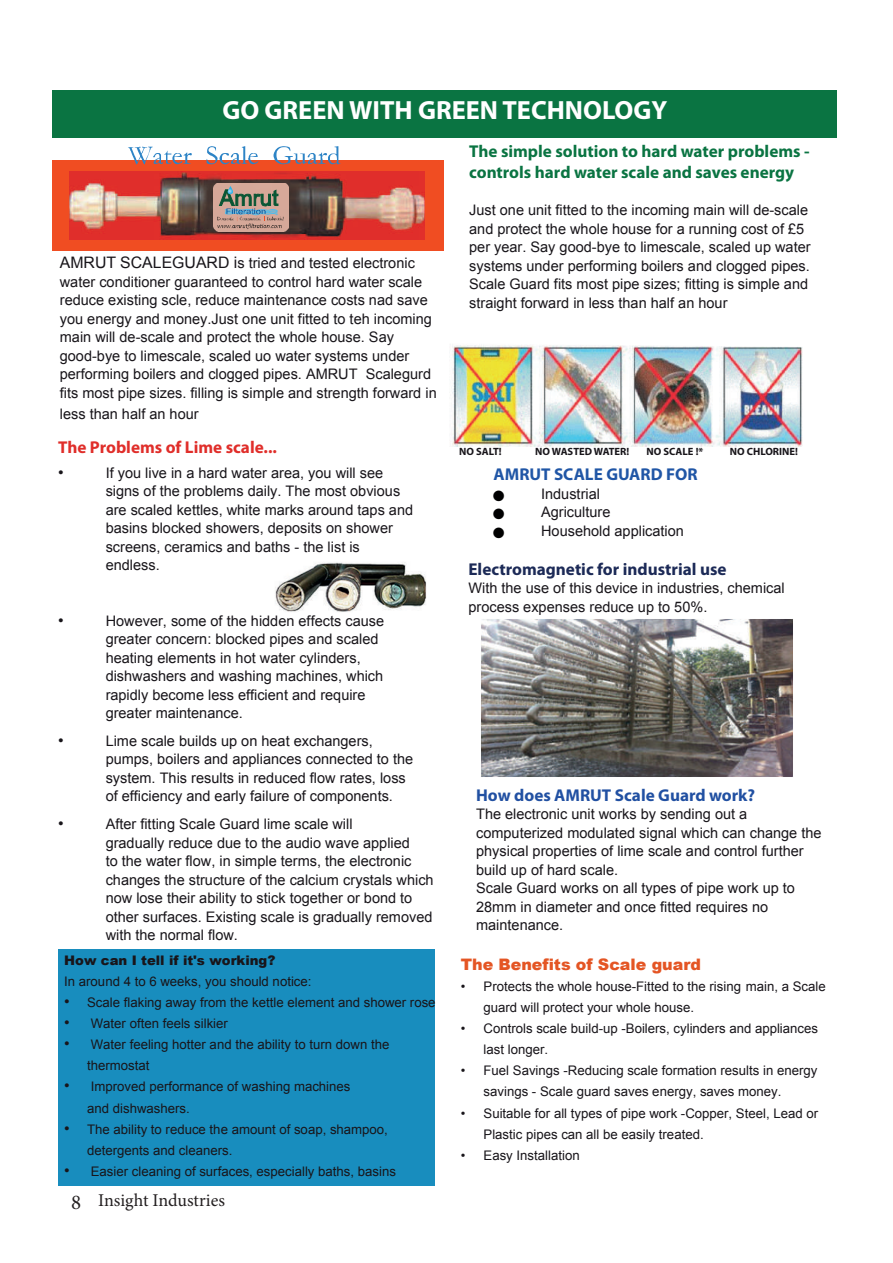
<style>
.page{position:relative;width:893px;height:1263px;background:#fff}
.page>*{position:absolute;margin:0;border:0;box-sizing:border-box;transform-origin:0 0}
.t1{font:700 26.4px "Myriad Pro";color:#fff}
.t2{font:18px "Minion Pro";letter-spacing:-.005em;color:#231f20}
.t3{font:700 17.1px/20.5px "Myriad Pro";color:#0a7442}
.t4{font:700 17.1px "Myriad Pro";color:#1c2a57}
.t5{font:700 17.1px "Myriad Pro";color:#2150a2}
.t6{font:700 17.1px "Myriad Pro";color:#e02e2a}
.t7{font:700 17.1px "Myriad Pro";color:#2056a6}
.t8{font:900 15.9px "Arial";color:#e45524}
.t9{font:15.9px "Arial";color:#18151a}
.t10{font:14.55px/18.5px "Arial";color:#18151a}
.t11{font:13.2px/21.1px "Arial";color:#18151a}
.t12{font:900 13.2px "Arial";color:#18151a}
.t13{font:700 10.5px "Myriad Pro";color:#18151a}
.t14{font:10.5px "Webdings";color:#000001}
.s1{font-size:15.9px}
.s2{font-size:21px}
</style>
<div class="page">
<div style="left:58px;top:949px;width:377px;height:237px;background:#188dbe"></div>
<img style="left:451px;top:345px;width:352px;height:102px">
<div style="left:52px;top:90px;width:784px;height:48px;background:#0a7442"></div>
<div style="left:52px;top:160px;width:391px;height:91px;background:#f04d22"></div>
<img style="left:70px;top:172px;width:354px;height:68px">
<img style="left:214px;top:184px;width:75px;height:47px">
<svg style="left:217px;top:186px;width:66px;height:43px;background:#a19489"></svg>
<svg style="left:128px;top:146px;width:212px;height:18px"></svg>
<img style="left:275px;top:562px;width:151px;height:50px">
<img style="left:481px;top:619px;width:312px;height:158px">
<h1 class="t1" style="left:222px;top:93px;width:447px">GO GREEN WITH GREEN TECHNOLOGY</h1>
<p class="t10" style="left:60px;top:254px;width:378px"><span class="s1">AMRUT SCALEGUARD i</span>s tried and tested electronic water conditioner guaranteed to control hard water scale reduce existing scle, reduce maintenance costs nad save you energy and money.Just one unit fitted to teh incoming main will de-scale and protect the whole house. Say good-bye to limescale, scaled uo water systems under performing boilers and clogged pipes. AMRUT Scalegurd fits most pipe sizes. filling is simple and strength forward in</p>
<p class="t10" style="left:60px;top:404px;width:140px">less than half an hour</p>
<p class="t6" style="left:58px;top:436px;width:220px">The Problems of Lime scale...</p>
<p class="t9" style="left:58px;top:461px;width:7px">•</p>
<p class="t10" style="left:106px;top:463px;width:309px">If you live in a hard water area, you will see signs of the problems daily. The most obvious are scaled kettles, white marks around taps and basins blocked showers, deposits on shower screens, ceramics and baths - the list is endless.</p>
<p class="t9" style="left:58px;top:609px;width:7px">•</p>
<p class="t10" style="left:106px;top:611px;width:280px">However, some of the hidden effects cause greater concern: blocked pipes and scaled heating elements in hot water cylinders, dishwashers and washing machines, which rapidly become less efficient and require greater maintenance.</p>
<p class="t9" style="left:58px;top:729px;width:7px">•</p>
<p class="t10" style="left:106px;top:731px;width:309px">Lime scale builds up on heat exchangers, pumps, boilers and appliances connected to the system. This results in reduced flow rates, loss of efficiency and early failure of components.</p>
<p class="t9" style="left:58px;top:812px;width:7px">•</p>
<p class="t10" style="left:106px;top:815px;width:329px">After fitting Scale Guard lime scale will<br>gradually reduce due to the audio wave applied<br>to the water flow, in simple terms, the electronic changes the structure of the calcium crystals which now lose their ability to stick together or bond to other surfaces. Existing scale is gradually removed with the normal flow.</p>
<p class="t12" style="left:64px;top:950px;width:213px">How can I tell if it's working?</p>
<p class="t11" style="left:64px;top:970px;width:249px">In around 4 to 6 weeks, you should notice:</p>
<p class="t11" style="left:64px;top:991px;width:373px"><span class="s1">•</span> Scale flaking away from the kettle element and shower rose</p>
<p class="t11" style="left:64px;top:1013px;width:165px"><span class="s1">•</span> Water often feels silkier</p>
<p class="t11" style="left:87px;top:1034px;width:304px;text-indent:-23px"><span class="s1">•</span> Water feeling hotter and the ability to turn down the thermostat</p>
<p class="t11" style="left:87px;top:1076px;width:265px;text-indent:-23px"><span class="s1">•</span> Improved performance of washing machines and dishwashers.</p>
<p class="t11" style="left:87px;top:1118px;width:302px;text-indent:-23px"><span class="s1">•</span> The ability to reduce the amount of soap, shampoo, detergents and cleaners.</p>
<p class="t11" style="left:87px;top:1160px;width:310px;text-indent:-23px"><span class="s1">•</span> Easier cleaning of surfaces, especially baths, basins and sinks.</p>
<p class="t2" style="left:71px;top:1188px;width:155px"><span class="s2">8</span> Insight Industries</p>
<p class="t3" style="left:469px;top:141px;width:342px">The simple solution to hard water problems - controls hard water scale and saves energy</p>
<p class="t10" style="left:469px;top:201px;width:343px">Just one unit fitted to the incoming main will de-scale and protect the whole house for a running cost of £5 per year. Say good-bye to limescale, scaled up water systems under performing boilers and clogged pipes.<br>Scale Guard fits most pipe sizes; fitting is simple and straight forward in less than half an hour</p>
<p class="t13" style="left:459px;top:444px;width:44px">NO SALT!</p>
<p class="t13" style="left:535px;top:444px;width:95px">NO WASTED WATER!</p>
<p class="t13" style="left:646px;top:444px;width:58px">NO SCALE !*</p>
<p class="t13" style="left:730px;top:444px;width:70px">NO CHLORINE!</p>
<p class="t7" style="left:494px;top:463px;width:206px">AMRUT SCALE GUARD FOR</p>
<p class="t14" style="left:494px;top:490px;width:12px">■</p>
<p class="t10" style="left:541px;top:484px;width:60px">Industrial</p>
<p class="t14" style="left:494px;top:509px;width:12px">■</p>
<p class="t10" style="left:541px;top:503px;width:71px">Agriculture</p>
<p class="t14" style="left:494px;top:527px;width:12px">■</p>
<p class="t10" style="left:541px;top:521px;width:144px">Household application</p>
<p class="t4" style="left:468px;top:558px;width:260px">Electromagnetic for industrial use</p>
<p class="t10" style="left:468px;top:579px;width:318px">With the use of this device in industries, chemical process expenses reduce up to 50%.</p>
<p class="t5" style="left:476px;top:784px;width:281px">How does AMRUT Scale Guard work?</p>
<p class="t10" style="left:476px;top:805px;width:347px">The electronic unit works by sending out a computerized modulated signal which can change the physical properties of lime scale and control further build up of hard scale.<br>Scale Guard works on all types of pipe work up to 28mm in diameter and once fitted requires no maintenance.</p>
<p class="t8" style="left:461px;top:952px;width:242px">The Benefits of Scale guard</p>
<p class="t11" style="left:484px;top:975px;width:344px;text-indent:-23px">• Protects the whole house-Fitted to the rising main, a Scale guard will protect your whole house.</p>
<p class="t11" style="left:484px;top:1018px;width:336px;text-indent:-23px">• Controls scale build-up -Boilers, cylinders and appliances last longer.</p>
<p class="t11" style="left:484px;top:1060px;width:335px;text-indent:-23px">• Fuel Savings -Reducing scale formation results in energy savings - Scale guard saves energy, saves money.</p>
<p class="t11" style="left:484px;top:1102px;width:336px;text-indent:-23px">• Suitable for all types of pipe work -Copper, Steel, Lead or<br>Plastic pipes can all be easily treated.</p>
<p class="t11" style="left:461px;top:1144px;width:120px">• Easy Installation</p>
</div>
